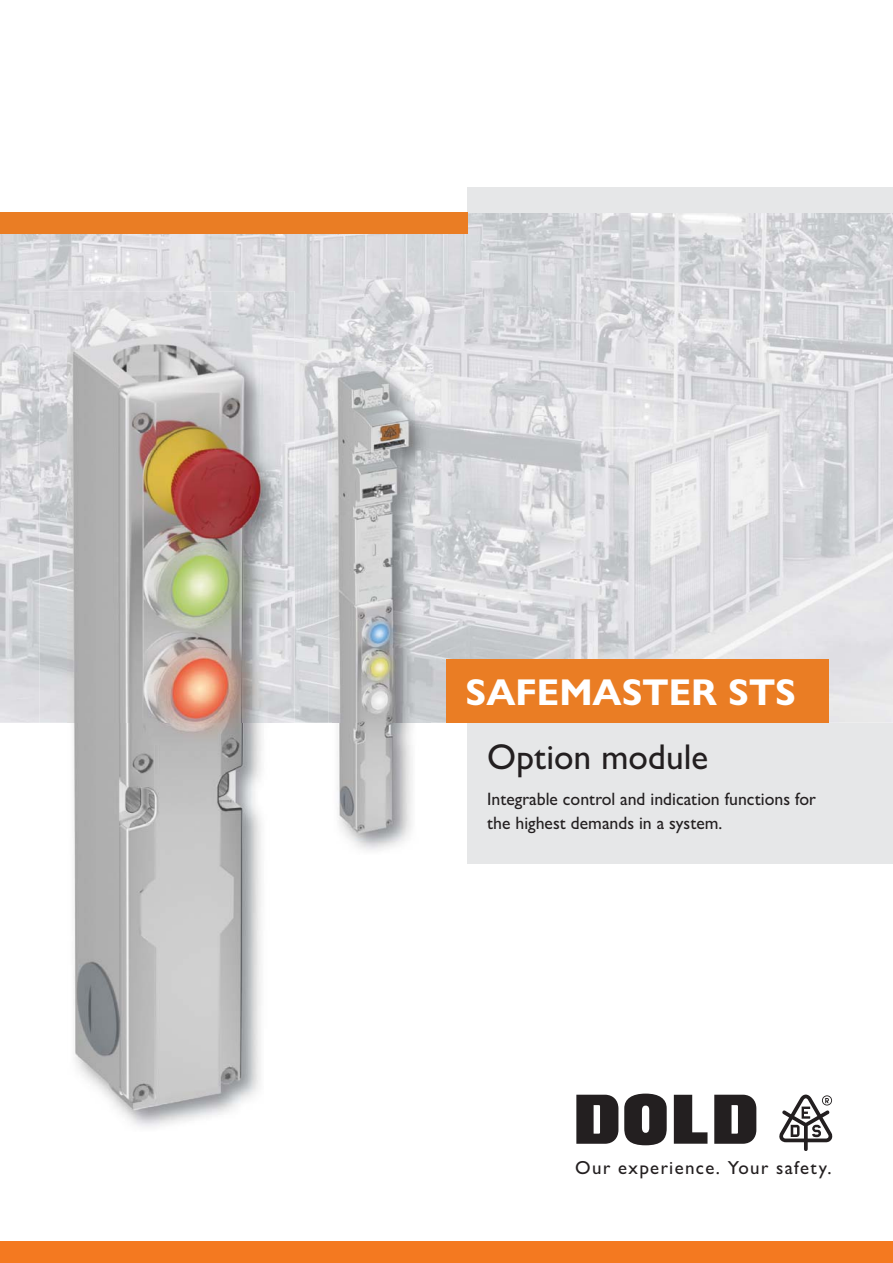
<style>
.page{position:relative;width:893px;height:1263px;background:#fff}
.page>*{position:absolute;margin:0;border:0;box-sizing:border-box;transform-origin:0 0}
.t1{font:700 37.5px "Gill Sans Nova";color:#fff}
.t2{font:500 36px "Gill Sans Nova";color:#231f20}
.t3{font:500 18.9px "Gill Sans Nova";letter-spacing:.07em;color:#231f20}
.t4{font:500 18px/24px "Gill Sans Nova";color:#231f20}
</style>
<div class="page">
<svg style="left:673px;top:1095px;width:34px;height:49px"></svg>
<svg style="left:624px;top:1094px;width:42px;height:51px"></svg>
<svg style="left:714px;top:1095px;width:42px;height:49px;background:#3f3c3d"></svg>
<svg style="left:576px;top:1095px;width:42px;height:49px;background:#403c3d"></svg>
<svg style="left:779px;top:1095px;width:53px;height:56px"></svg>
<div style="left:0;top:1241px;width:892px;height:22px;background:#f47920"></div>
<img style="left:0;top:213px;width:892px;height:101px">
<img style="left:0;top:314px;width:40px;height:409px">
<img style="left:295px;top:314px;width:597px;height:102px">
<img style="left:295px;top:416px;width:33px;height:307px">
<img style="left:430px;top:416px;width:462px;height:307px">
<img style="left:40px;top:291px;width:255px;height:48px">
<img style="left:40px;top:339px;width:28px;height:384px">
<img style="left:283px;top:339px;width:12px;height:384px">
<img style="left:68px;top:327px;width:215px;height:800px">
<img style="left:351px;top:367px;width:79px;height:483px">
<img style="left:328px;top:362px;width:86px;height:478px">
<div style="left:468px;top:187px;width:424px;height:26px;background:#e6e7e8"></div>
<div style="left:0;top:213px;width:468px;height:21px;background:#ea7d24"></div>
<div style="left:468px;top:723px;width:424px;height:140px;background:#e6e7e8"></div>
<div style="left:446px;top:659px;width:383px;height:64px;background:#ea7d24"></div>
<h1 class="t1" style="left:465px;top:680px;width:332px">SAFEMASTER STS</h1>
<h2 class="t2" style="left:487px;top:745px;width:223px">Option module</h2>
<p class="t4" style="left:487px;top:789px;width:330px">Integrable control and indication functions for the highest demands in a system.</p>
<p class="t3" style="left:575px;top:1161px;width:258px">Our experience. Your safety.</p>
</div>
